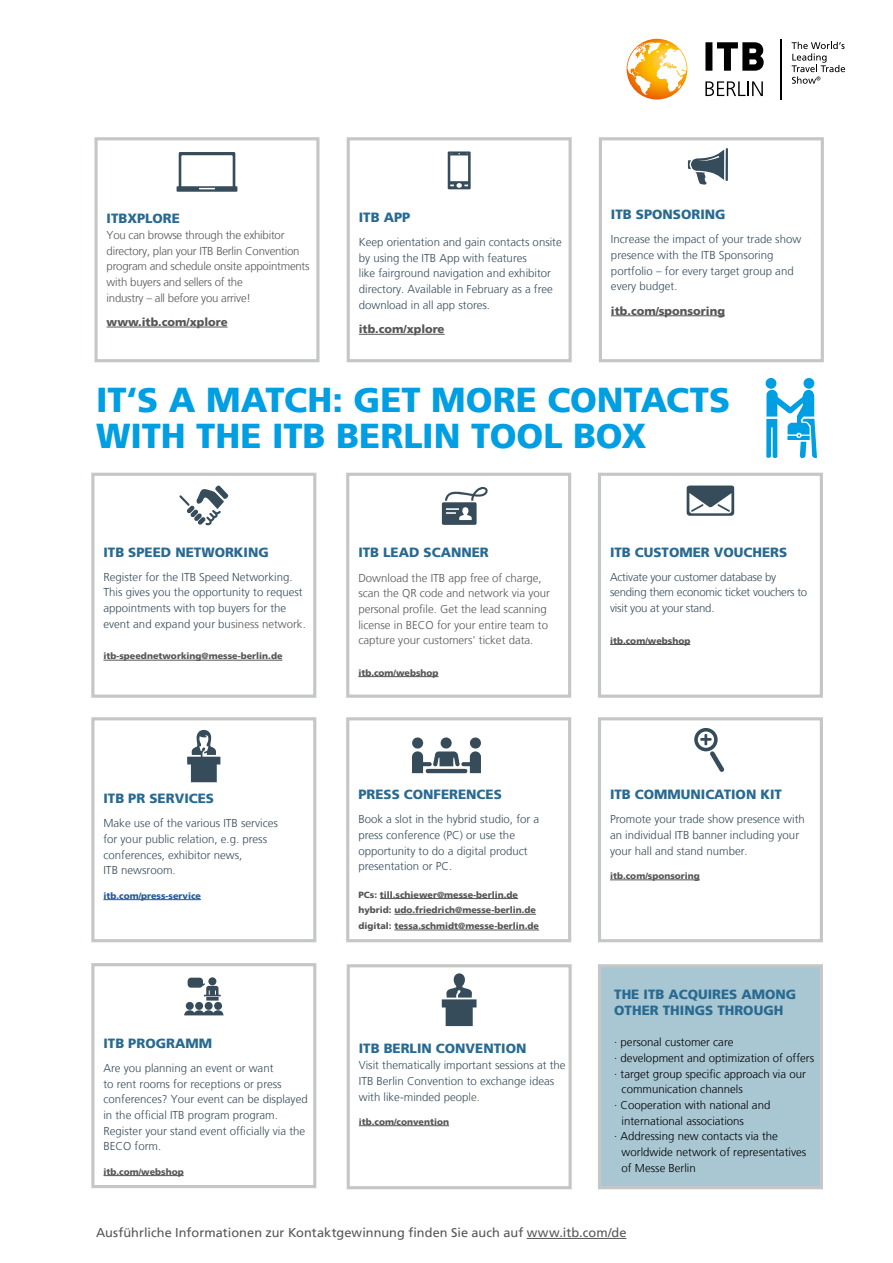
<style>
.page{position:relative;width:893px;height:1263px;background:#fff}
.page>*{position:absolute;margin:0;border:0;box-sizing:border-box;transform-origin:0 0}
.t1{font:900 34.5px/36px "Frutiger LT";letter-spacing:-.005em;color:#009ee3}
.t2{font:900 13.35px/16px "Frutiger LT";color:#286a91}
.t3{font:12.75px "Frutiger LT";letter-spacing:.005em;color:#565656}
.t4{font:300 11.4px/15.8px "Frutiger LT";color:#364c5a}
.t5{font:300 11.4px "Frutiger LT";color:#000}
.t6{font:300 11.4px/15.8px "Frutiger LT";color:#565656}
.t7{font:300 11.4px/15.8px "Frutiger LT";letter-spacing:-.02em;color:#565656}
.t8{font:300 11.4px/15.8px "Frutiger LT";letter-spacing:-.02em;color:#364c5a}
.t9{font:900 11.4px "Frutiger LT";color:#565656}
.t10{font:900 9px/15.8px "Frutiger LT";color:#565656}
.t11{font:900 9px "Frutiger LT";color:#245a9c}
.s1{color:#565656}
</style>
<div class="page">
<div style="left:94px;top:137px;width:225px;height:225px;border:3px solid #c5c6c6"></div>
<hr style="left:107px;top:327px;width:121px;height:1px;background:#565656">
<div style="left:91px;top:963px;width:225px;height:225px;border:3px solid #c5c6c6"></div>
<hr style="left:103px;top:1175px;width:81px;height:1px;background:#565656">
<svg style="left:184px;top:977px;width:39px;height:38px"></svg>
<div style="left:598px;top:717px;width:225px;height:225px;border:3px solid #c5c6c6"></div>
<hr style="left:610px;top:879px;width:90px;height:1px;background:#565656">
<svg style="left:694px;top:728px;width:30px;height:44px"></svg>
<hr style="left:527px;top:1238px;width:99px;height:1px;background:#565656">
<div style="left:347px;top:137px;width:225px;height:225px;border:3px solid #c5c6c6"></div>
<hr style="left:359px;top:334px;width:86px;height:1px;background:#565656">
<svg style="left:448px;top:151px;width:23px;height:38px"></svg>
<div style="left:599px;top:137px;width:225px;height:225px;border:3px solid #c5c6c6"></div>
<hr style="left:611px;top:315px;width:114px;height:1px;background:#565656">
<svg style="left:688px;top:148px;width:40px;height:37px"></svg>
<div style="left:91px;top:473px;width:225px;height:225px;border:3px solid #c5c6c6"></div>
<hr style="left:103px;top:660px;width:179px;height:1px;background:#565656">
<svg style="left:179px;top:485px;width:49px;height:40px"></svg>
<div style="left:346px;top:473px;width:225px;height:225px;border:3px solid #c5c6c6"></div>
<hr style="left:358px;top:676px;width:81px;height:1px;background:#565656">
<svg style="left:442px;top:487px;width:46px;height:38px"></svg>
<div style="left:598px;top:473px;width:225px;height:225px;border:3px solid #c5c6c6"></div>
<hr style="left:610px;top:644px;width:80px;height:1px;background:#565656">
<svg style="left:687px;top:485px;width:47px;height:31px"></svg>
<div style="left:91px;top:717px;width:225px;height:225px;border:3px solid #c5c6c6"></div>
<hr style="left:103px;top:899px;width:98px;height:1px;background:#245a9c">
<svg style="left:187px;top:730px;width:33px;height:52px"></svg>
<div style="left:766px;top:378px;width:10px;height:11px;background:#009ee3;border-radius:50%"></div>
<svg style="left:766px;top:390px;width:51px;height:68px"></svg>
<div style="left:803px;top:378px;width:11px;height:11px;background:#009ee3;border-radius:50%"></div>
<svg style="left:177px;top:152px;width:60px;height:40px"></svg>
<svg style="left:705px;top:42px;width:59px;height:29px"></svg>
<svg style="left:705px;top:81px;width:58px;height:15px"></svg>
<svg style="left:792px;top:42px;width:53px;height:42px"></svg>
<hr style="left:781px;top:39px;width:1px;height:61px;background:#000">
<svg style="left:627px;top:39px;width:60px;height:61px"></svg>
<svg style="left:627px;top:43px;width:60px;height:53px"></svg>
<div style="left:347px;top:964px;width:225px;height:225px;border:3px solid #c5c6c6"></div>
<hr style="left:359px;top:1125px;width:90px;height:1px;background:#565656">
<svg style="left:442px;top:973px;width:35px;height:53px"></svg>
<div style="left:346px;top:717px;width:225px;height:225px;border:3px solid #c5c6c6"></div>
<hr style="left:380px;top:898px;width:138px;height:1px;background:#565656">
<hr style="left:394px;top:914px;width:142px;height:1px;background:#565656">
<hr style="left:394px;top:930px;width:145px;height:1px;background:#565656">
<svg style="left:412px;top:737px;width:69px;height:36px"></svg>
<div style="left:598px;top:964px;width:225px;height:225px;background:#a9c7d3;border:3px solid #c5c6c6"></div>
<p class="t2" style="left:107px;top:210px;width:75px">ITBXPLORE</p>
<p class="t7" style="left:107px;top:227px;width:205px">You can browse through the exhibitor directory, plan your ITB Berlin Convention program and schedule onsite appointments with buyers and sellers of the<br>industry – all before you arrive!</p>
<p class="t9" style="left:107px;top:315px;width:123px">www.itb.com/xplore</p>
<p class="t2" style="left:359px;top:209px;width:53px">ITB APP</p>
<p class="t4" style="left:359px;top:234px;width:205px">Keep orientation and gain contacts onsite by using the ITB App with features<br>like fairground navigation and exhibitor directory. Available in February as a free download in all app stores.</p>
<p class="t9" style="left:359px;top:322px;width:87px">itb.com/xplore</p>
<p class="t2" style="left:611px;top:206px;width:116px">ITB SPONSORING</p>
<p class="t4" style="left:611px;top:232px;width:192px">Increase the impact of your trade show presence with the ITB Sponsoring portfolio – for every target group and every budget.</p>
<p class="t9" style="left:611px;top:304px;width:115px">itb.com/sponsoring</p>
<h1 class="t1" style="left:96px;top:382px;width:636px">IT‘S A MATCH: GET MORE CONTACTS<br>WITH THE ITB BERLIN TOOL BOX</h1>
<p class="t2" style="left:103px;top:544px;width:167px">ITB SPEED NETWORKING</p>
<p class="t4" style="left:103px;top:569px;width:204px">Register for the ITB Speed Networking.<br>This gives you the opportunity to request appointments with top buyers for the event and expand your bu<span class="s1">siness network.</span></p>
<p class="t10" style="left:103px;top:648px;width:181px">itb-speednetworking@messe-berlin.de</p>
<p class="t2" style="left:103px;top:790px;width:112px">ITB PR SERVICES</p>
<p class="t4" style="left:103px;top:816px;width:176px">Make use of the various ITB services for your public relation, e.g. press conferences, exhibitor news,<br>ITB newsroom<span class="s1">.</span></p>
<p class="t11" style="left:103px;top:890px;width:99px">itb.com/press-service</p>
<p class="t2" style="left:103px;top:1035px;width:110px">ITB PROGRAMM</p>
<p class="t4" style="left:103px;top:1060px;width:206px">Are you planning an event or want<br>to rent rooms for receptions or press conferences? Your event can be displayed in the official ITB program program.<br>Register your stand event officially via the BECO form.</p>
<p class="t10" style="left:103px;top:1164px;width:82px">itb.com/webshop</p>
<p class="t2" style="left:358px;top:544px;width:132px">ITB LEAD SCANNER</p>
<p class="t6" style="left:358px;top:570px;width:193px">Download the ITB app free of charge, scan the QR code and network via your personal profile. Get the lead scanning license in BECO for your entire team to capture your customers' ticket data.</p>
<p class="t10" style="left:358px;top:665px;width:82px">itb.com/webshop</p>
<p class="t2" style="left:358px;top:786px;width:145px">PRESS CONFERENCES</p>
<p class="t4" style="left:358px;top:812px;width:182px">Book a slot in the hybrid studio, for a press conference (PC) or use the opportunity to do a digital product presentation or PC.</p>
<p class="t10" style="left:358px;top:887px;width:182px">PCs: till.schiewer@messe-berlin.de hybrid: udo.friedrich@messe-berlin.de digital: tessa.schmidt@messe-berlin.de</p>
<p class="t2" style="left:359px;top:1041px;width:169px">ITB BERLIN CONVENTION</p>
<p class="t4" style="left:359px;top:1057px;width:208px">Visit thematically important sessions at the<br>ITB Berlin Convention to exchange ideas with like-minded peop<span class="s1">le.</span></p>
<p class="t10" style="left:359px;top:1114px;width:92px">itb.com/convention</p>
<p class="t2" style="left:610px;top:544px;width:179px">ITB CUSTOMER VOUCHERS</p>
<p class="t8" style="left:610px;top:569px;width:199px">Activate your customer database by sending them economic ticket vouchers to visit you at your stand.</p>
<p class="t10" style="left:610px;top:632px;width:82px">itb.com/webshop</p>
<p class="t2" style="left:610px;top:786px;width:173px">ITB COMMUNICATION KIT</p>
<p class="t4" style="left:610px;top:812px;width:196px">Promote your trade show presence with an individual ITB banner including your your hall and stand number.</p>
<p class="t10" style="left:610px;top:868px;width:91px">itb.com/sponsoring</p>
<p class="t2" style="left:614px;top:986px;width:184px">THE ITB ACQUIRES AMONG<br>OTHER THINGS THROUGH</p>
<p class="t5" style="left:614px;top:1036px;width:121px">· personal customer care</p>
<p class="t5" style="left:614px;top:1051px;width:201px">· development and optimization of offers</p>
<p class="t5" style="left:614px;top:1067px;width:193px">· target group specific approach via our</p>
<p class="t5" style="left:622px;top:1083px;width:123px">communication channels</p>
<p class="t5" style="left:614px;top:1098px;width:158px">· Cooperation with national and</p>
<p class="t5" style="left:622px;top:1114px;width:124px">international associations</p>
<p class="t5" style="left:614px;top:1130px;width:165px">· Addressing new contacts via the</p>
<p class="t5" style="left:622px;top:1146px;width:186px">worldwide network of representatives</p>
<p class="t5" style="left:622px;top:1161px;width:76px">of Messe Berlin</p>
<p class="t3" style="left:96px;top:1225px;width:532px">Ausführliche Informationen zur Kontaktgewinnung finden Sie auch auf www.itb.com/de</p>
</div>
